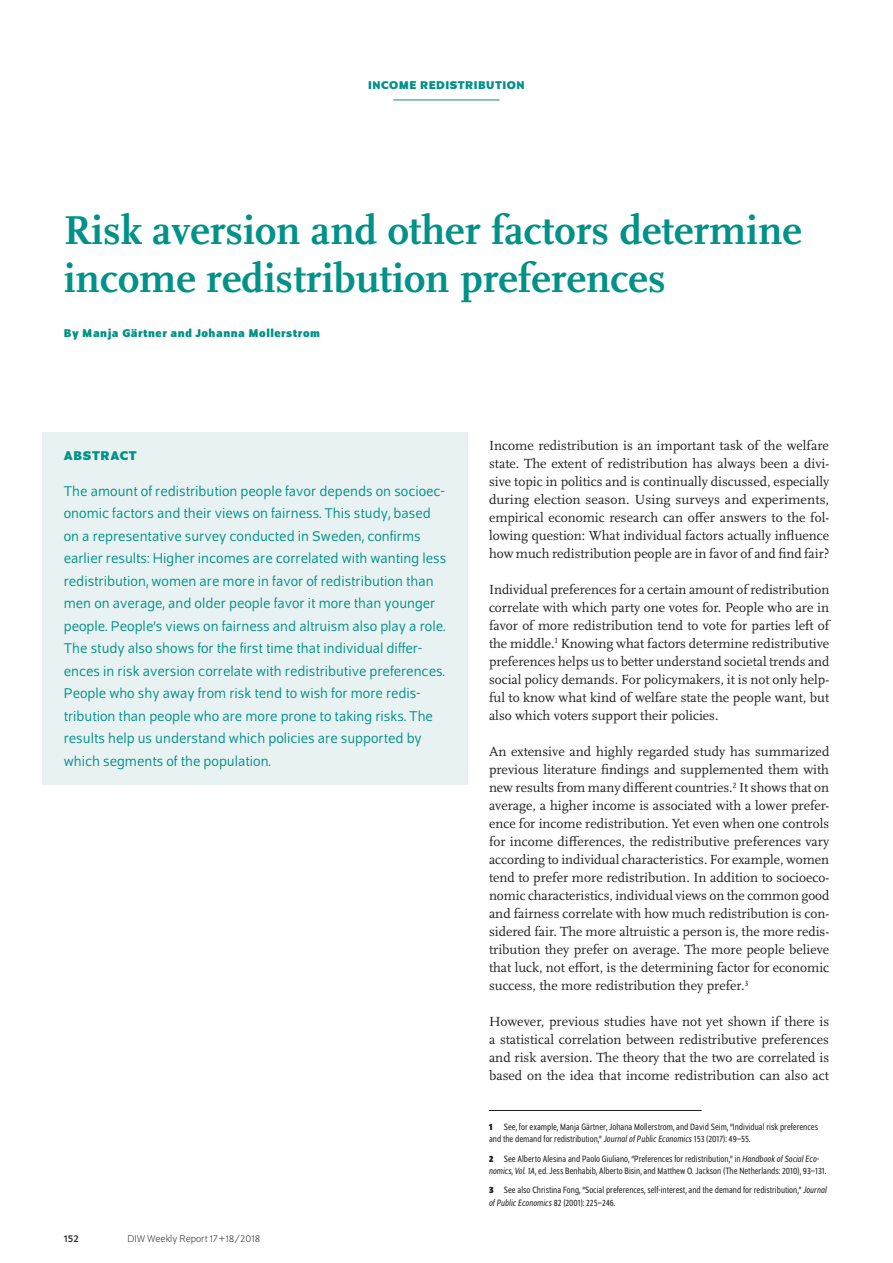
<style>
.page{position:relative;width:893px;height:1263px;background:#fff}
.page>*{position:absolute;margin:0;border:0;box-sizing:border-box;transform-origin:0 0}
.t1{font:700 42px/48px "Scala Pro";color:#009188}
.t2{font:15px/22.5px "Schumpeter Blond";color:#009188}
.t3{font:13.8px/18px "Scala Pro";color:#231f20;text-align:justify}
.t4{font:700 13.5px "Schumpeter";letter-spacing:.05em;color:#009188}
.t5{font:700 12px "Schumpeter";letter-spacing:.04em;color:#009188}
.t6{font:300 10.5px "Schumpeter";color:#231f20}
.t7{font:10.5px "Schumpeter";color:#231f20}
.t8{font:semi-condensed 9.75px/12.8px "Schumpeter Blond";color:#231f20}
.s1{font-family:"Schumpeter";font-weight:700}
.s2{font-style:italic}
</style>
<div class="page">
<hr style="left:393px;top:100px;width:107px;height:1px;background:#009188">
<div style="left:43px;top:432px;width:425px;height:352px;background:#e9f2f2"></div>
<hr style="left:489px;top:1110px;width:213px;height:1px;background:#231f20">
<p class="t5" style="left:368px;top:79px;width:158px">INCOME REDISTRIBUTION</p>
<h1 class="t1" style="left:64px;top:203px;width:740px">Risk aversion and other factors determine income redistribution preferences</h1>
<p class="t5" style="left:64px;top:326px;width:258px">By Manja Gärtner and Johanna Mollerstrom</p>
<p class="t4" style="left:64px;top:448px;width:75px">ABSTRACT</p>
<p class="t2" style="left:64px;top:480px;width:384px">The amount of redistribution people favor depends on socioec&shy;onomic factors and their views on fairness. This study, based on a representative survey conducted in Sweden, confirms earlier results: Higher incomes are correlated with wanting less redistribution, women are more in favor of redistribution than men on average, and older people favor it more than younger people. People’s views on fairness and altruism also play a role.<br>The study also shows for the first time that individual differ&shy;ences in risk aversion correlate with redistributive preferences.<br>People who shy away from risk tend to wish for more redis&shy;tribution than people who are more prone to taking risks. The results help us understand which policies are supported by which segments of the population.</p>
<p class="t7" style="left:64px;top:1233px;width:16px">152</p>
<p class="t6" style="left:128px;top:1234px;width:134px">DIW Weekly Report 17+18/2018</p>
<p class="t3" style="left:489px;top:436px;width:342px">Income redistribution is an important task of the welfare state. The extent of redistribution has always been a divi&shy;sive topic in politics and is continually discussed, especially during election season. Using surveys and experiments, empirical economic research can offer answers to the fol&shy;lowing question: What individual factors actually influence how much redistribution people are in favor of and find fair?</p>
<p class="t3" style="left:489px;top:580px;width:342px">Individual preferences for a certain amount of redistribution correlate with which party one votes for. People who are in favor of more redistribution tend to vote for parties left of the middle.<sup>1</sup> Knowing what factors determine redistributive preferences helps us to better understand societal trends and social policy demands. For policymakers, it is not only help&shy;ful to know what kind of welfare state the people want, but also which voters support their policies.</p>
<p class="t3" style="left:489px;top:742px;width:342px">An extensive and highly regarded study has summarized previous literature findings and supplemented them with new results from many different countries.<sup>2</sup> It shows that on average, a higher income is associated with a lower prefer&shy;ence for income redistribution. Yet even when one controls for income differences, the redistributive preferences vary according to individual characteristics. For example, women tend to prefer more redistribution. In addition to socioeco&shy;nomic characteristics, individual views on the common good and fairness correlate with how much redistribution is con&shy;sidered fair. The more altruistic a person is, the more redis&shy;tribution they prefer on average. The more people believe that luck, not effort, is the determining factor for economic success, the more redistribution they prefer.<sup>3</sup></p>
<p class="t3" style="left:489px;top:1012px;width:342px">However, previous studies have not yet shown if there is a statistical correlation between redistributive preferences and risk aversion. The theory that the two are correlated is based on the idea that income redistribution can also act</p>
<p class="t8" style="left:489px;top:1120px;width:331px"><span class="s1">1</span> See, for example, Manja Gärtner, Johana Mollerstrom, and David Seim, “Individual risk preferences and the demand for redistribution,” <span class="s2">Journal of Public Economics</span> 153 (2017): 49–55.</p>
<p class="t8" style="left:489px;top:1152px;width:339px"><span class="s1">2</span> See Alberto Alesina and Paolo Giuliano, “Preferences for redistribution,” in <span class="s2">Handbook of Social Eco&shy;nomics</span>, <span class="s2">Vol. 1A</span>, ed. Jess Benhabib, Alberto Bisin, and Matthew O. Jackson (The Netherlands: 2010), 93–131.</p>
<p class="t8" style="left:489px;top:1184px;width:339px"><span class="s1">3</span> See also Christina Fong, “Social preferences, self-interest, and the demand for redistribution,” <span class="s2">Journal of Public Economics</span> 82 (2001): 225–246.</p>
</div>
